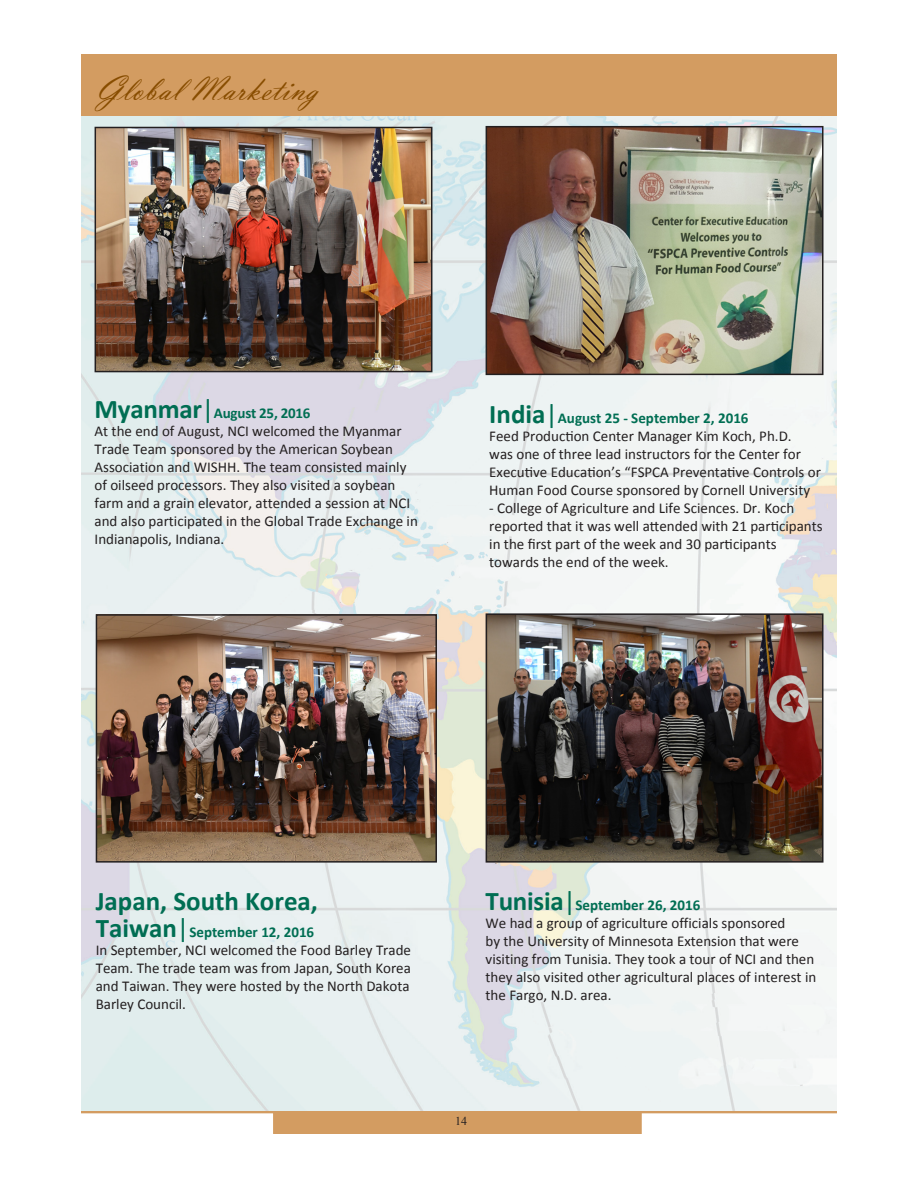
<style>
.page{position:relative;width:918px;height:1188px;background:#fff}
.page>*{position:absolute;margin:0;border:0;box-sizing:border-box;transform-origin:0 0}
.t1{font:36px "Vladimir Script";color:#884d00}
.t2{font:700 27px "Calibri";color:#006e53}
.t3{font:15px/18px "Calibri";color:#231f20}
.t4{font:700 15px "Calibri";color:#006e53}
.t5{font:12px "Times New Roman";color:#231f20}
.s1{font-size:27px}
.s2{font-weight:400;font-size:27px}
.s3{font-weight:700;font-size:27px;color:#006e53}
.s4{font-size:27px;color:#006e53}
.s5{font-weight:700;color:#006e53}
</style>
<div class="page">
<div style="left:81px;top:54px;width:756px;height:62px;background:#d39c61"></div>
<div style="left:273px;top:1112px;width:369px;height:22px;background:#d39c61"></div>
<hr style="left:81px;top:1110px;width:756px;height:3px;background:#d39c61">
<img style="left:81px;top:116px;width:756px;height:994px">
<img style="left:98px;top:130px;width:331px;height:239px">
<div style="left:95px;top:127px;width:337px;height:245px;border:2px solid #231f20"></div>
<img style="left:99px;top:617px;width:335px;height:243px">
<div style="left:96px;top:614px;width:341px;height:249px;border:2px solid #231f20"></div>
<img style="left:489px;top:616px;width:332px;height:244px">
<div style="left:486px;top:613px;width:338px;height:250px;border:2px solid #231f20"></div>
<img style="left:489px;top:129px;width:332px;height:243px">
<div style="left:486px;top:126px;width:338px;height:249px;border:2px solid #231f20"></div>
<p class="t1" style="left:96px;top:67px;width:223px">Global Marketing</p>
<p class="t4" style="left:95px;top:404px;width:217px"><span class="s1">Myanmar</span><span class="s2">|</span>August 25, 2016</p>
<p class="t3" style="left:95px;top:422px;width:325px">At the end of August, NCI welcomed the Myanmar Trade Team sponsored by the American Soybean Association and WISHH. The team consisted mainly of oilseed processors. They also visited a soybean farm and a grain elevator, attended a session at NCI and also participated in the Global Trade Exchange in Indianapolis, Indiana.</p>
<p class="t4" style="left:489px;top:408px;width:261px"><span class="s1">India</span><span class="s2">|</span>August 25 - September 2, 2016</p>
<p class="t3" style="left:489px;top:427px;width:333px">Feed Production Center Manager Kim Koch, Ph.D.<br>was one of three lead instructors for the Center for Executive Education’s “FSPCA Preventative Controls or Human Food Course sponsored by Cornell University</p>
<p class="t3" style="left:489px;top:499px;width:335px">- College of Agriculture and Life Sciences. Dr. Koch reported that it was well attended with 21 participants in the first part of the week and 30 participants towards the end of the week.</p>
<p class="t2" style="left:96px;top:884px;width:224px">Japan, South Korea,</p>
<p class="t4" style="left:96px;top:922px;width:220px"><span class="s1">Taiwan</span><span class="s2">|</span>September 12, 2016</p>
<p class="t3" style="left:96px;top:941px;width:317px;text-align:justify">In September, NCI welcomed the Food Barley Trade Team. The trade team was from Japan, South Korea and Taiwan. They were hosted by the North Dakota Barley Council.</p>
<p class="t3" style="left:486px;top:896px;width:332px"><span class="s3">Tunisia</span><span class="s4">|</span><span class="s5">September 26, 2016<br></span>We had a group of agriculture officials sponsored<br>by the University of Minnesota Extension that were visiting from Tunisia. They took a tour of NCI and then they also visited other agricultural places of interest in the Fargo, N.D. area.</p>
<p class="t5" style="left:455px;top:1113px;width:13px">14</p>
</div>
